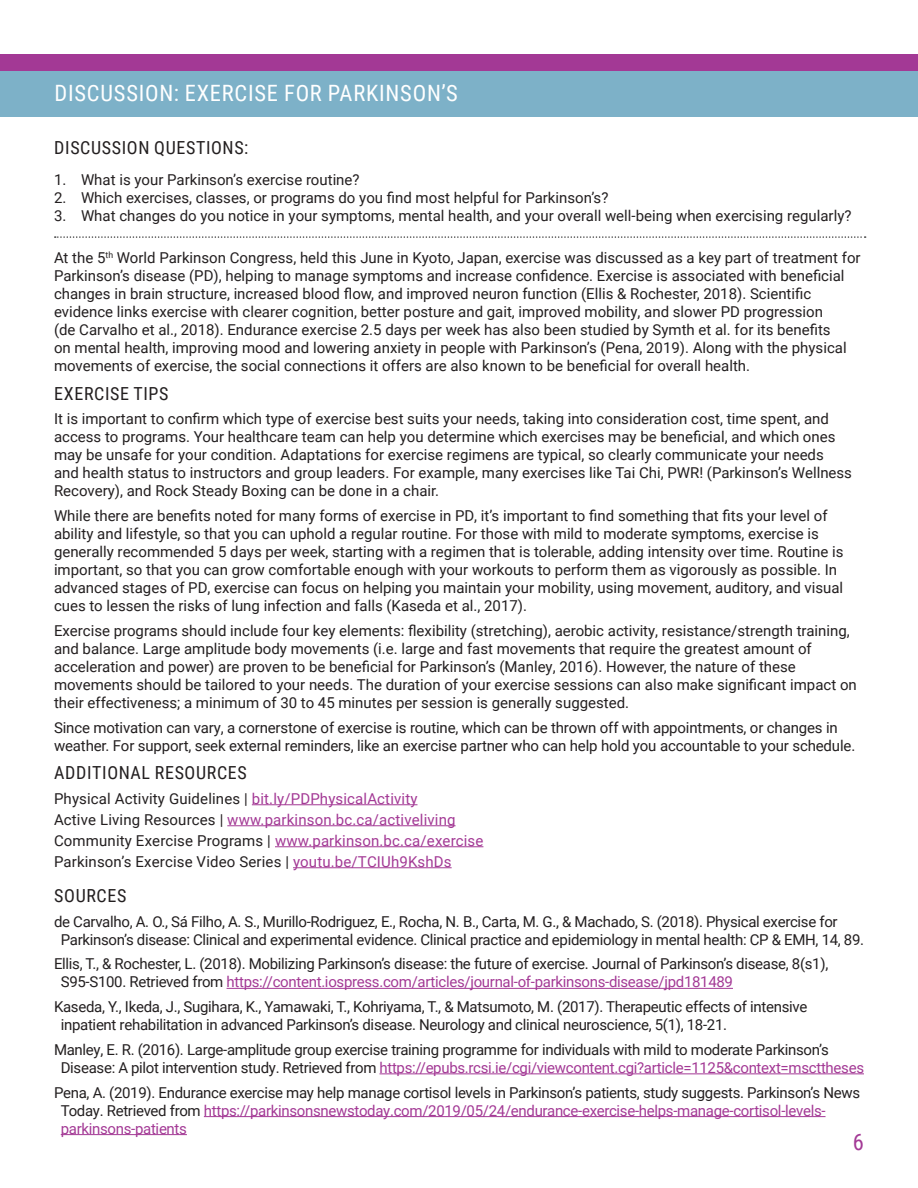
<style>
.page{position:relative;width:918px;height:1188px;background:#fff}
.page>*{position:absolute;margin:0;border:0;box-sizing:border-box;transform-origin:0 0}
.t1{font:22.5px "Roboto Condensed";letter-spacing:.035em;color:#fff}
.t2{font:22.5px "Roboto Condensed";color:#a33995}
.t3{font:18px "Roboto Condensed";letter-spacing:.035em;color:#231f20}
.t4{font:15px/18px "Roboto";color:#231f20}
.t5{font:15px/18px "Roboto";letter-spacing:-.02em;color:#231f20}
.t6{font:15px "Roboto";letter-spacing:.01em;color:#a33995}
.s1{color:#a33995}
.s2{color:#231f20}
</style>
<div class="page">
<div style="left:0;top:54px;width:918px;height:17px;background:#a33995"></div>
<div style="left:0;top:71px;width:918px;height:45px;background:#7db1c8"></div>
<hr style="left:252px;top:804px;width:166px;height:1px;background:#a33995">
<hr style="left:227px;top:825px;width:229px;height:1px;background:#a33995">
<hr style="left:275px;top:846px;width:208px;height:1px;background:#a33995">
<hr style="left:293px;top:867px;width:159px;height:1px;background:#a33995">
<hr style="left:227px;top:988px;width:506px;height:1px;background:#a33995">
<hr style="left:379px;top:1074px;width:485px;height:1px;background:#a33995">
<hr style="left:204px;top:1116px;width:622px;height:1px;background:#a33995">
<hr style="left:61px;top:1134px;width:126px;height:1px;background:#a33995">
<svg style="left:55px;top:236px;width:811px;height:2px"></svg>
<p class="t1" style="left:54px;top:78px;width:405px">DISCUSSION: EXERCISE FOR PARKINSON’S</p>
<p class="t3" style="left:54px;top:135px;width:195px">DISCUSSION QUESTIONS:</p>
<p class="t4" style="left:54px;top:170px;width:307px">1. What is your Parkinson’s exercise routine?</p>
<p class="t4" style="left:54px;top:188px;width:556px">2. Which exercises, classes, or programs do you find most helpful for Parkinson’s?</p>
<p class="t4" style="left:54px;top:206px;width:799px">3. What changes do you notice in your symptoms, mental health, and your overall well-being when exercising regularly?</p>
<p class="t4" style="left:54px;top:248px;width:808px">At the 5<sup>th</sup> World Parkinson Congress, held this June in Kyoto, Japan, exercise was discussed as a key part of treatment for Parkinson’s disease (PD), helping to manage symptoms and increase confidence. Exercise is associated with beneficial changes in brain structure, increased blood flow, and improved neuron function (Ellis &amp; Rochester, 2018). Scientific evidence links exercise with clearer cognition, better posture and gait, improved mobility, and slower PD progression<br>(de Carvalho et al., 2018). Endurance exercise 2.5 days per week has also been studied by Symth et al. for its benefits<br>on mental health, improving mood and lowering anxiety in people with Parkinson’s (Pena, 2019). Along with the physical movements of exercise, the social connections it offers are also known to be beneficial for overall health.</p>
<p class="t3" style="left:54px;top:381px;width:116px">EXERCISE TIPS</p>
<p class="t4" style="left:54px;top:409px;width:800px">It is important to confirm which type of exercise best suits your needs, taking into consideration cost, time spent, and access to programs. Your healthcare team can help you determine which exercises may be beneficial, and which ones may be unsafe for your condition. Adaptations for exercise regimens are typical, so clearly communicate your needs and health status to instructors and group leaders. For example, many exercises like Tai Chi, PWR! (Parkinson’s Wellness Recovery), and Rock Steady Boxing can be done in a chair.</p>
<p class="t4" style="left:54px;top:506px;width:791px">While there are benefits noted for many forms of exercise in PD, it’s important to find something that fits your level of ability and lifestyle, so that you can uphold a regular routine. For those with mild to moderate symptoms, exercise is generally recommended 5 days per week, starting with a regimen that is tolerable, adding intensity over time. Routine is important, so that you can grow comfortable enough with your workouts to perform them as vigorously as possible. In advanced stages of PD, exercise can focus on helping you maintain your mobility, using movement, auditory, and visual cues to lessen the risks of lung infection and falls (Kaseda et al., 2017).</p>
<p class="t4" style="left:54px;top:621px;width:804px">Exercise programs should include four key elements: flexibility (stretching), aerobic activity, resistance/strength training, and balance. Large amplitude body movements (i.e. large and fast movements that require the greatest amount of acceleration and power) are proven to be beneficial for Parkinson’s (Manley, 2016). However, the nature of these movements should be tailored to your needs. The duration of your exercise sessions can also make significant impact on their effectiveness; a minimum of 30 to 45 minutes per session is generally suggested.</p>
<p class="t4" style="left:54px;top:718px;width:803px">Since motivation can vary, a cornerstone of exercise is routine, which can be thrown off with appointments, or changes in weather. For support, seek external reminders, like an exercise partner who can help hold you accountable to your schedule.</p>
<p class="t3" style="left:54px;top:760px;width:194px">ADDITIONAL RESOURCES</p>
<p class="t4" style="left:54px;top:789px;width:365px">Physical Activity Guidelines | <span class="s1">bit.ly/PDPhysicalActivity</span></p>
<p class="t6" style="left:54px;top:809px;width:403px"><span class="s2">Active Living Resources |</span> www.parkinson.bc.ca/activeliving</p>
<p class="t6" style="left:54px;top:830px;width:431px"><span class="s2">Community Exercise Programs |</span> www.parkinson.bc.ca/exercise</p>
<p class="t4" style="left:54px;top:852px;width:399px">Parkinson’s Exercise Video Series | <span class="s1">youtu.be/TCIUh9KshDs</span></p>
<p class="t3" style="left:54px;top:883px;width:74px">SOURCES</p>
<p class="t5" style="left:61px;top:912px;width:805px;text-indent:-7px">de Carvalho, A. O., Sá Filho, A. S., Murillo-Rodriguez, E., Rocha, N. B., Carta, M. G., &amp; Machado, S. (2018). Physical exercise for<br>Parkinson’s disease: Clinical and experimental evidence. Clinical practice and epidemiology in mental health: CP &amp; EMH, 14, 89.</p>
<p class="t5" style="left:61px;top:954px;width:769px;text-indent:-7px">Ellis, T., &amp; Rochester, L. (2018). Mobilizing Parkinson’s disease: the future of exercise. Journal of Parkinson’s disease, 8(s1),<br>S95-S100. Retrieved from <span class="s1">https://content.iospress.com/articles/journal-of-parkinsons-disease/jpd181489</span></p>
<p class="t5" style="left:61px;top:997px;width:748px;text-indent:-7px">Kaseda, Y., Ikeda, J., Sugihara, K., Yamawaki, T., Kohriyama, T., &amp; Matsumoto, M. (2017). Therapeutic effects of intensive inpatient rehabilitation in advanced Parkinson’s disease. Neurology and clinical neuroscience, 5(1), 18-21.</p>
<p class="t5" style="left:61px;top:1040px;width:805px;text-indent:-7px">Manley, E. R. (2016). Large-amplitude group exercise training programme for individuals with mild to moderate Parkinson’s<br>Disease: A pilot intervention study. Retrieved from <span class="s1">https://epubs.rcsi.ie/cgi/viewcontent.cgi?article=1125&amp;context=mscttheses</span></p>
<p class="t5" style="left:61px;top:1083px;width:801px;text-indent:-7px">Pena, A. (2019). Endurance exercise may help manage cortisol levels in Parkinson’s patients, study suggests. Parkinson’s News<br>Today. Retrieved from <span class="s1">https://parkinsonsnewstoday.com/2019/05/24/endurance-exercise-helps-manage-cortisol-levels&shy;parkinsons-patients</span></p>
<h1 class="t2" style="left:853px;top:1126px;width:13px">6</h1>
</div>
